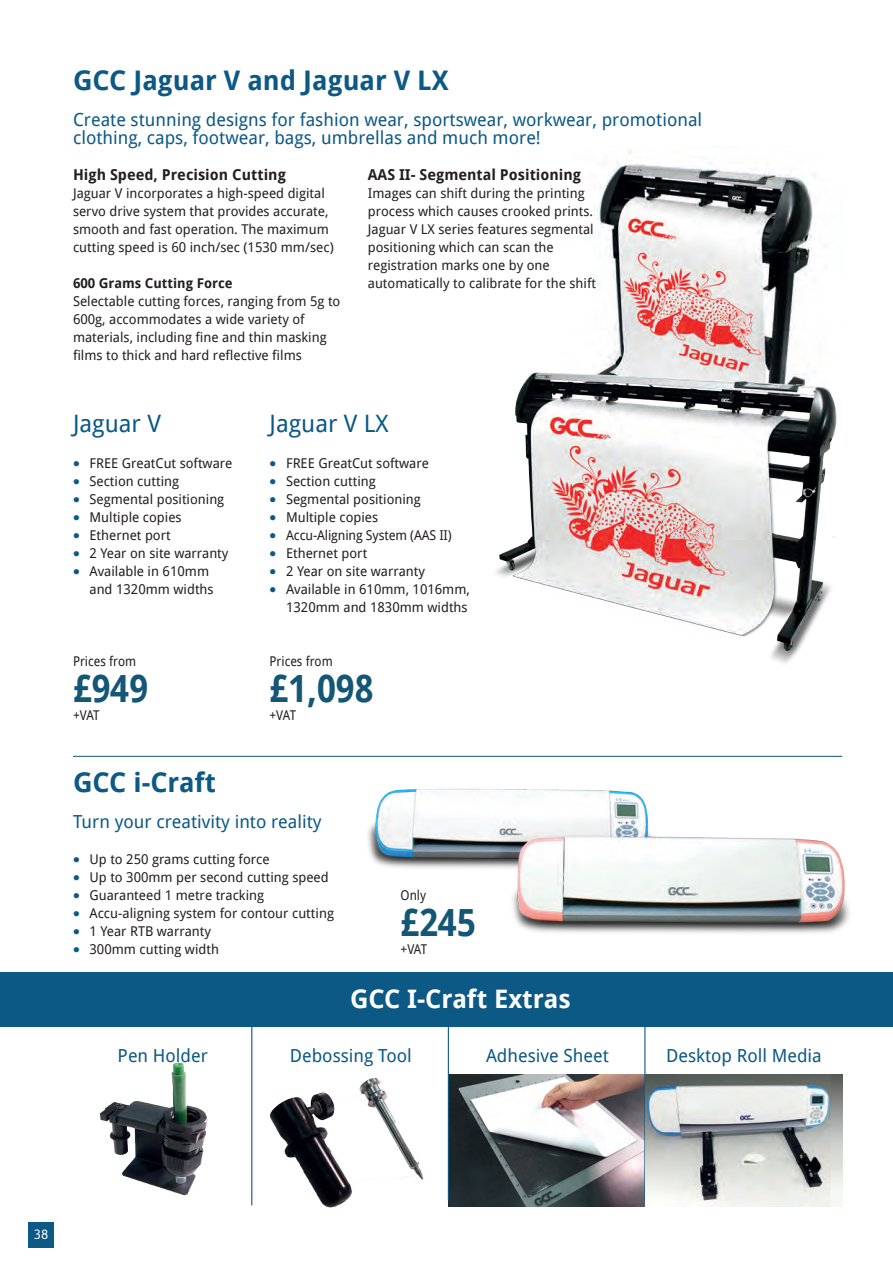
<style>
.page{position:relative;width:893px;height:1263px;background:#fff}
.page>*{position:absolute;margin:0;border:0;box-sizing:border-box;transform-origin:0 0}
.t1{font:700 37.5px "Droid Sans";color:#145675;scale:.91 1}
.t2{font:700 27px "Droid Sans";color:#0c5985}
.t3{font:700 25.5px "Droid Sans";color:#fff}
.t4{font:24px "Droid Sans";color:#0c5985}
.t5{font:18px/18px "Droid Sans";color:#0c5985}
.t6{font:700 15px "Droid Sans";color:#231f20}
.t7{font:13.5px/18px "Droid Sans";color:#231f20}
.t8{font:13.5px "Droid Sans";color:#231f20;scale:.91 1}
.t9{font:13.5px "Droid Sans";color:#231f20;scale:.96 1}
.t10{font:700 13.5px "Droid Sans";color:#231f20}
.t11{font:13.5px "Asap";color:#fff}
.s1{color:#0c5985}
</style>
<div class="page">
<img style="left:448px;top:1074px;width:394px;height:132px">
<img style="left:269px;top:1077px;width:155px;height:131px">
<img style="left:99px;top:1035px;width:154px;height:171px">
<hr style="left:73px;top:756px;width:769px;height:1px;background:#145675">
<img style="left:597px;top:151px;width:218px;height:205px">
<img style="left:496px;top:356px;width:341px;height:308px">
<hr style="left:448px;top:1009px;width:1px;height:191px;background:#0c5985">
<hr style="left:644px;top:1009px;width:1px;height:191px;background:#0c5985">
<img style="left:361px;top:756px;width:489px;height:177px">
<hr style="left:251px;top:1014px;width:1px;height:191px;background:#0c5985">
<div style="left:28px;top:1222px;width:26px;height:25px;background:#0c5985"></div>
<div style="left:0;top:972px;width:893px;height:54px;background:#0c5985"></div>
<h2 class="t2" style="left:73px;top:61px;width:377px">GCC Jaguar V and Jaguar V LX</h2>
<h3 class="t5" style="left:73px;top:110px;width:631px">Create stunning designs for fashion wear, sportswear, workwear, promotional clothing, caps, footwear, bags, umbrellas and much more!</h3>
<p class="t6" style="left:73px;top:164px;width:214px">High Speed, Precision Cutting</p>
<p class="t7" style="left:73px;top:184px;width:262px">Jaguar V incorporates a high-speed digital servo drive system that provides accurate, smooth and fast operation. The maximum cutting speed is 60 inch/sec (1530 mm/sec)</p>
<p class="t10" style="left:73px;top:274px;width:161px">600 Grams Cutting Force</p>
<p class="t7" style="left:73px;top:292px;width:269px">Selectable cutting forces, ranging from 5g to 600g, accommodates a wide variety of materials, including fine and thin masking films to thick and hard reflective films</p>
<p class="t6" style="left:368px;top:164px;width:215px">AAS II- Segmental Positioning</p>
<p class="t7" style="left:368px;top:184px;width:230px">Images can shift during the printing process which causes crooked prints.<br>Jaguar V LX series features segmental positioning which can scan the registration marks one by one automatically to calibrate for the shift</p>
<h3 class="t4" style="left:73px;top:407px;width:90px">Jaguar V</h3>
<h3 class="t4" style="left:270px;top:407px;width:121px">Jaguar V LX</h3>
<p class="t7" style="left:73px;top:454px;width:161px"><span class="s1">●</span> FREE GreatCut software</p>
<p class="t7" style="left:73px;top:472px;width:108px"><span class="s1">●</span> Section cutting</p>
<p class="t7" style="left:73px;top:490px;width:153px"><span class="s1">●</span> Segmental positioning</p>
<p class="t7" style="left:73px;top:508px;width:110px"><span class="s1">●</span> Multiple copies</p>
<p class="t7" style="left:73px;top:526px;width:99px"><span class="s1">●</span> Ethernet port</p>
<p class="t7" style="left:73px;top:544px;width:157px"><span class="s1">●</span> 2 Year on site warranty</p>
<p class="t7" style="left:90px;top:562px;width:126px;text-indent:-16px"><span class="s1">●</span> Available in 610mm and 1320mm widths</p>
<p class="t8" style="left:73px;top:652px;width:71px">Prices from</p>
<h1 class="t1" style="left:73px;top:662px;width:84px">£949</h1>
<p class="t8" style="left:73px;top:706px;width:31px">+VAT</p>
<h2 class="t2" style="left:73px;top:763px;width:145px">GCC i-Craft</h2>
<p class="t7" style="left:270px;top:454px;width:161px"><span class="s1">●</span> FREE GreatCut software</p>
<p class="t7" style="left:270px;top:472px;width:108px"><span class="s1">●</span> Section cutting</p>
<p class="t7" style="left:270px;top:490px;width:153px"><span class="s1">●</span> Segmental positioning</p>
<p class="t7" style="left:270px;top:508px;width:110px"><span class="s1">●</span> Multiple copies</p>
<p class="t9" style="left:270px;top:526px;width:191px"><span class="s1">●</span> Accu-Aligning System (AAS II)</p>
<p class="t7" style="left:270px;top:544px;width:99px"><span class="s1">●</span> Ethernet port</p>
<p class="t7" style="left:270px;top:562px;width:157px"><span class="s1">●</span> 2 Year on site warranty</p>
<p class="t7" style="left:270px;top:580px;width:202px;text-align:right"><span class="s1">●</span> Available in 610mm, 1016mm,<br>1320mm and 1830mm widths</p>
<p class="t8" style="left:270px;top:652px;width:71px">Prices from</p>
<h1 class="t1" style="left:270px;top:662px;width:116px">£1,098</h1>
<p class="t8" style="left:270px;top:706px;width:31px">+VAT</p>
<h3 class="t5" style="left:73px;top:812px;width:250px">Turn your creativity into reality</h3>
<p class="t7" style="left:73px;top:850px;width:198px"><span class="s1">●</span> Up to 250 grams cutting force</p>
<p class="t7" style="left:73px;top:868px;width:257px"><span class="s1">●</span> Up to 300mm per second cutting speed</p>
<p class="t7" style="left:73px;top:886px;width:193px"><span class="s1">●</span> Guaranteed 1 metre tracking</p>
<p class="t7" style="left:73px;top:904px;width:262px"><span class="s1">●</span> Accu-aligning system for contour cutting</p>
<p class="t7" style="left:73px;top:922px;width:140px"><span class="s1">●</span> 1 Year RTB warranty</p>
<p class="t7" style="left:73px;top:940px;width:147px"><span class="s1">●</span> 300mm cutting width</p>
<p class="t8" style="left:401px;top:886px;width:30px">Only</p>
<h1 class="t1" style="left:401px;top:896px;width:84px">£245</h1>
<p class="t8" style="left:401px;top:940px;width:31px">+VAT</p>
<h3 class="t3" style="left:350px;top:981px;width:222px">GCC I-Craft Extras</h3>
<h3 class="t5" style="left:118px;top:1046px;width:92px">Pen Holder</h3>
<h3 class="t5" style="left:290px;top:1046px;width:124px">Debossing Tool</h3>
<h3 class="t5" style="left:486px;top:1046px;width:124px">Adhesive Sheet</h3>
<h3 class="t5" style="left:666px;top:1046px;width:157px">Desktop Roll Media</h3>
<p class="t11" style="left:34px;top:1227px;width:16px">38</p>
</div>
